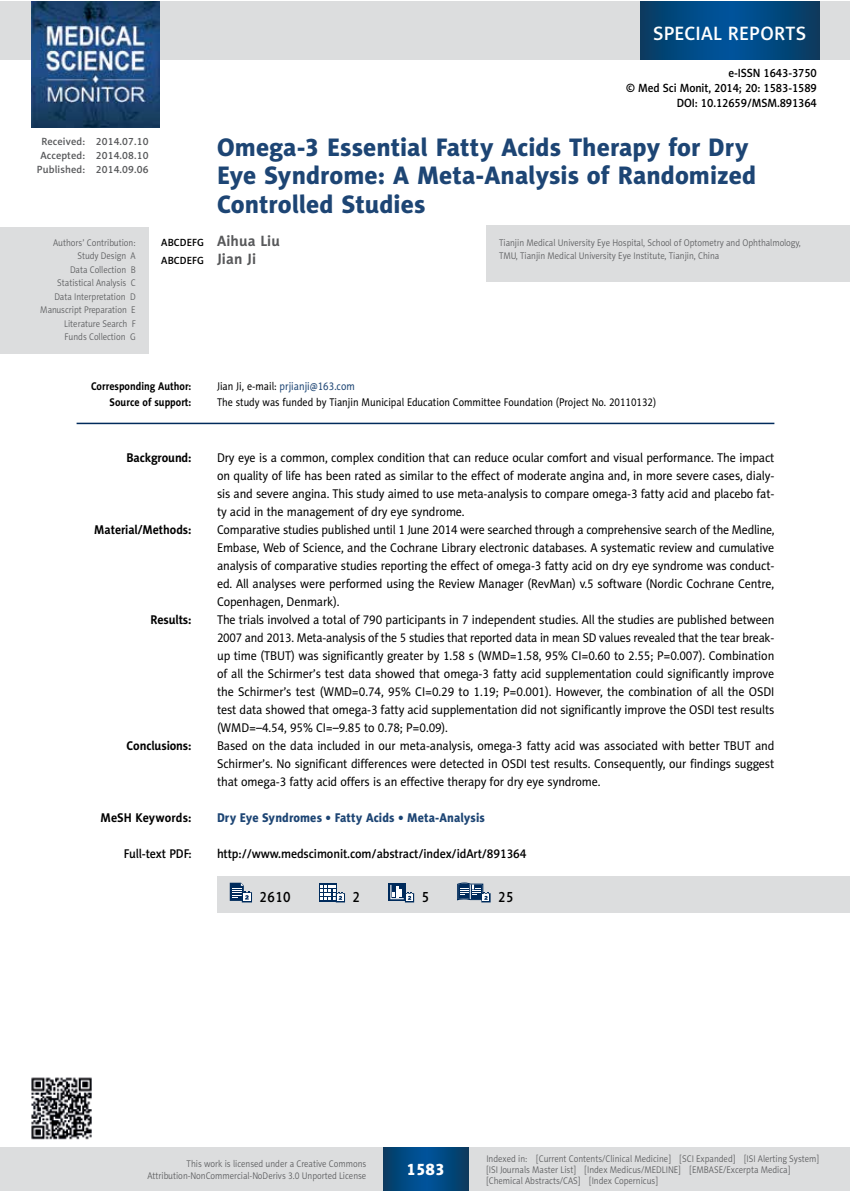
<style>
.page{position:relative;width:851px;height:1191px;background:#fff}
.page>*{position:absolute;margin:0;border:0;box-sizing:border-box;transform-origin:0 0}
.t1{font:25.5px/28.5px "Naomi Sans EFN Heavy";color:#1d4574}
.t2{font:19.5px "Naomi Sans EFN Medium";letter-spacing:.01em;color:#fff}
.t3{font:16.5px "Naomi Sans EFN Heavy";color:#fff}
.t4{font:700 15px "Naomi Sans EFN";letter-spacing:.01em;color:#58595b}
.t5{font:15px "Naomi Sans EFN Medium";letter-spacing:.03em;color:#000;scale:.9 1}
.t6{font:12.75px/18px "Naomi Sans EFN";letter-spacing:-.01em;color:#000;text-align:justify;scale:.95 1}
.t7{font:12.75px/18px "Naomi Sans EFN";letter-spacing:-.01em;color:#000;text-align:justify;scale:.94 1}
.t8{font:12.75px "Naomi Sans EFN Medium";letter-spacing:-.01em;color:#000;scale:.95 1}
.t9{font:700 12.75px "Naomi Sans EFN";letter-spacing:-.01em;color:#000;scale:.95 1}
.t10{font:12.75px "Naomi Sans EFN Heavy";letter-spacing:.005em;color:#1d4574;scale:.95 1}
.t11{font:700 12.75px "Naomi Sans EFN";letter-spacing:-.01em;color:#000;scale:.94 1}
.t12{font:12px/15px "Naomi Sans EFN Medium";letter-spacing:-.01em;color:#000;text-align:right;scale:.95 1}
.t13{font:11.25px "Naomi Sans EFN";color:#000;scale:.9 1}
.t14{font:700 11.25px "Naomi Sans EFN";color:#000;scale:.9 1}
.t15{font:11.25px "Naomi Sans EFN";color:#1d4574;scale:.9 1}
.t16{font:10.5px/13.5px "Naomi Sans EFN Medium";letter-spacing:.01em;color:#58595b;text-align:center}
.t17{font:10.5px "Naomi Sans EFN Medium";letter-spacing:.01em;color:#000}
.t18{font:9.75px/13.5px "Naomi Sans EFN Light";color:#58595b;text-align:right;scale:.9 1}
.s1{font-family:"Naomi Sans EFN Medium";font-weight:400;font-size:10.5px;color:#000}
.s2{font-family:"Naomi Sans EFN";font-weight:700;font-size:15px;color:#58595b}
.s3{color:#000}
</style>
<div class="page">
<div style="left:217px;top:876px;width:632px;height:36px;background:#dcddde"></div>
<svg style="left:230px;top:882px;width:22px;height:20px"></svg>
<div style="left:319px;top:883px;width:17px;height:18px;background:#002b5c"></div>
<svg style="left:320px;top:884px;width:25px;height:18px"></svg>
<div style="left:388px;top:883px;width:18px;height:18px;background:#002b5c"></div>
<svg style="left:390px;top:885px;width:24px;height:17px"></svg>
<svg style="left:457px;top:882px;width:33px;height:20px"></svg>
<hr style="left:77px;top:423px;width:697px;height:1px;background:#002b5c">
<div style="left:0;top:228px;width:148px;height:126px;background:#dcddde"></div>
<div style="left:486px;top:225px;width:363px;height:57px;background:#dcddde"></div>
<img style="left:31px;top:1077px;width:61px;height:63px">
<div style="left:0;top:1148px;width:849px;height:43px;background:#dcddde"></div>
<svg style="left:383px;top:1147px;width:85px;height:43px;background:#02487f"></svg>
<div style="left:0;top:1px;width:849px;height:59px;background:#dcddde"></div>
<svg style="left:640px;top:1px;width:179px;height:59px;background:#02487f"></svg>
<img style="left:32px;top:1px;width:127px;height:127px">
<h2 class="t2" style="left:653px;top:22px;width:155px">SPECIAL REPORTS</h2>
<p class="t12" style="left:626px;top:65px;width:202px">e-ISSN 1643-3750<br>© Med Sci Monit, 2014; 20: 1583-1589<br>DOI: 10.12659/MSM.891364</p>
<h1 class="t1" style="left:217px;top:132px;width:540px">Omega-3 Essential Fatty Acids Therapy for Dry<br>Eye Syndrome: A Meta-Analysis of Randomized<br>Controlled Studies</h1>
<p class="t4" style="left:161px;top:232px;width:120px"><span class="s1">ABCDEFG</span> Aihua Liu</p>
<p class="t17" style="left:161px;top:254px;width:96px">ABCDEFG <span class="s2">Jian Ji</span></p>
<p class="t16" style="left:37px;top:135px;width:113px">Received: 2014.07.10<br>Accepted: 2014.08.10<br>Published: 2014.09.06</p>
<p class="t18" style="left:40px;top:236px;width:107px">Authors’ Contribution:<br>Study Design A<br>Data Collection B<br>Statistical Analysis C<br>Data Interpretation D<br>Manuscript Preparation E<br>Literature Search F<br>Funds Collection G</p>
<p class="t18" style="left:499px;top:236px;width:336px;text-align:left">Tianjin Medical University Eye Hospital, School of Optometry and Ophthalmology,<br>TMU, Tianjin Medical University Eye Institute, Tianjin, China</p>
<p class="t14" style="left:91px;top:379px;width:113px">Corresponding Author:</p>
<p class="t15" style="left:217px;top:379px;width:155px"><span class="s3">Jian Ji, e-mail:</span> prjianji@163.com</p>
<p class="t14" style="left:110px;top:395px;width:92px">Source of support:</p>
<p class="t13" style="left:217px;top:395px;width:489px">The study was funded by Tianjin Municipal Education Committee Foundation (Project No. 20110132)</p>
<p class="t9" style="left:126px;top:450px;width:70px">Background:</p>
<p class="t6" style="left:217px;top:449px;width:588px">Dry eye is a common, complex condition that can reduce ocular comfort and visual performance. The impact on quality of life has been rated as similar to the effect of moderate angina and, in more severe cases, dialy&shy;sis and severe angina. This study aimed to use meta-analysis to compare omega-3 fatty acid and placebo fat&shy;ty acid in the management of dry eye syndrome.</p>
<p class="t11" style="left:94px;top:522px;width:105px">Material/Methods:</p>
<p class="t7" style="left:217px;top:521px;width:594px">Comparative studies published until 1 June 2014 were searched through a comprehensive search of the Medline, Embase, Web of Science, and the Cochrane Library electronic databases. A systematic review and cumulative analysis of comparative studies reporting the effect of omega-3 fatty acid on dry eye syndrome was conduct&shy;ed. All analyses were performed using the Review Manager (RevMan) v.5 software (Nordic Cochrane Centre, Copenhagen, Denmark).</p>
<p class="t9" style="left:150px;top:612px;width:45px">Results:</p>
<p class="t6" style="left:217px;top:611px;width:588px">The trials involved a total of 790 participants in 7 independent studies. All the studies are published between 2007 and 2013. Meta-analysis of the 5 studies that reported data in mean SD values revealed that the tear break&shy;up time (TBUT) was significantly greater by 1.58 s (WMD=1.58, 95% CI=0.60 to 2.55; P=0.007). Combination of all the Schirmer’s test data showed that omega-3 fatty acid supplementation could significantly improve the Schirmer’s test (WMD=0.74, 95% CI=0.29 to 1.19; P=0.001). However, the combination of all the OSDI test data showed that omega-3 fatty acid supplementation did not significantly improve the OSDI test results (WMD=–4.54, 95% CI=–9.85 to 0.78; P=0.09).</p>
<p class="t9" style="left:127px;top:738px;width:70px">Conclusions:</p>
<p class="t6" style="left:217px;top:737px;width:588px">Based on the data included in our meta-analysis, omega-3 fatty acid was associated with better TBUT and Schirmer’s. No significant differences were detected in OSDI test results. Consequently, our findings suggest that omega-3 fatty acid offers is an effective therapy for dry eye syndrome.</p>
<p class="t9" style="left:100px;top:810px;width:97px">MeSH Keywords:</p>
<p class="t10" style="left:217px;top:810px;width:283px">Dry Eye Syndromes • Fatty Acids • Meta-Analysis</p>
<p class="t8" style="left:124px;top:846px;width:73px">Full-text PDF:</p>
<p class="t8" style="left:217px;top:846px;width:327px">http://www.medscimonit.com/abstract/index/idArt/891364</p>
<p class="t5" style="left:259px;top:888px;width:36px">2610</p>
<p class="t5" style="left:352px;top:888px;width:10px">2</p>
<p class="t5" style="left:421px;top:888px;width:10px">5</p>
<p class="t5" style="left:498px;top:888px;width:19px">25</p>
<p class="t18" style="left:147px;top:1158px;width:245px;line-height:11.2px">This work is licensed under a Creative Commons<br>Attribution-NonCommercial-NoDerivs 3.0 Unported License</p>
<p class="t3" style="left:406px;top:1159px;width:40px">1583</p>
<p class="t18" style="left:486px;top:1152px;width:371px;line-height:11.2px;text-align:left">Indexed in: [Current Contents/Clinical Medicine] [SCI Expanded] [ISI Alerting System] [ISI Journals Master List] [Index Medicus/MEDLINE] [EMBASE/Excerpta Medica] [Chemical Abstracts/CAS] [Index Copernicus]</p>
</div>
